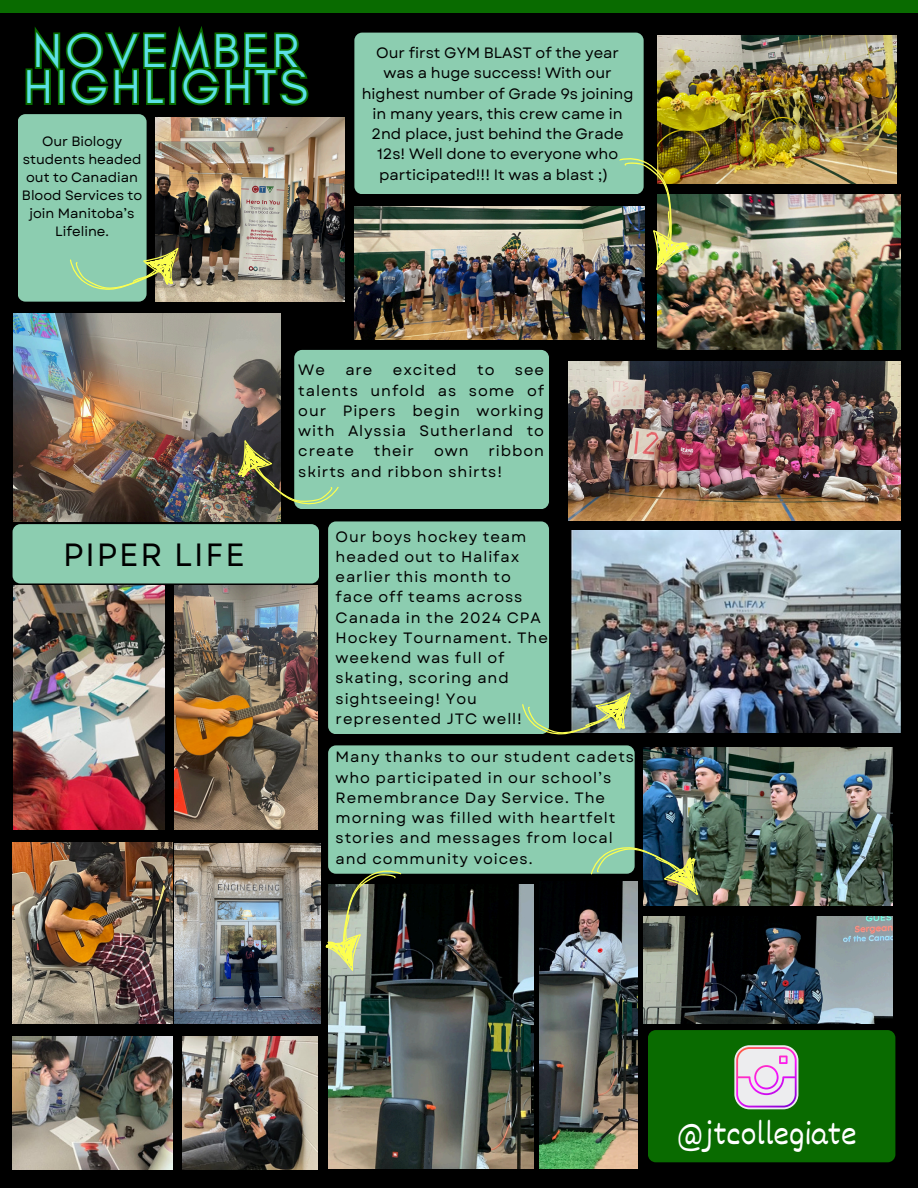
<style>
.page{position:relative;width:918px;height:1188px;background:#000}
.page>*{position:absolute;margin:0;border:0;box-sizing:border-box;transform-origin:0 0}
.t1{font:48.3px/36px "Glacial Indifference";letter-spacing:.07em;color:#5ce1e6}
.t2{font:33.45px "Dekko";color:#fff}
.t3{font:32.1px "Garet";letter-spacing:.06em;color:#000}
.t4{font:15px/20.2px "Garet";letter-spacing:.06em;color:#000}
.t5{font:15px/20.2px "Garet";color:#000;text-align:center}
.t6{font:13.5px/18px "Garet";color:#000;text-align:center}
</style>
<div class="page">
<div style="left:0;top:0;width:918px;height:12px;background:#096b00"></div>
<img style="left:657px;top:35px;width:240px;height:148px">
<img style="left:14px;top:313px;width:267px;height:208px">
<img style="left:13px;top:843px;width:159px;height:181px">
<img style="left:657px;top:194px;width:243px;height:155px">
<div style="left:354px;top:33px;width:289px;height:161px;background:#8ccdb0;border-radius:8px"></div>
<div style="left:328px;top:521px;width:221px;height:213px;background:#8ccdb0;border-radius:8px"></div>
<div style="left:13px;top:524px;width:306px;height:59px;background:#8ccdb0;border-radius:8px"></div>
<div style="left:328px;top:745px;width:306px;height:129px;background:#8ccdb0;border-radius:8px"></div>
<svg style="left:25px;top:26px;width:284px;height:80px"></svg>
<img style="left:619px;top:148px;width:83px;height:131px">
<img style="left:644px;top:748px;width:248px;height:157px">
<div style="left:648px;top:1030px;width:247px;height:132px;background:#096b00;border-radius:8px"></div>
<svg style="left:734px;top:1045px;width:64px;height:64px"></svg>
<svg style="left:736px;top:1047px;width:61px;height:60px;background:#e7c3e5"></svg>
<img style="left:354px;top:206px;width:291px;height:133px">
<img style="left:644px;top:916px;width:248px;height:107px">
<div style="left:294px;top:350px;width:255px;height:159px;background:#8ccdb0;border-radius:8px"></div>
<img style="left:13px;top:1036px;width:159px;height:133px">
<img style="left:183px;top:1036px;width:135px;height:133px">
<svg style="left:231px;top:436px;width:108px;height:78px"></svg>
<img style="left:156px;top:118px;width:189px;height:183px">
<div style="left:18px;top:114px;width:129px;height:188px;background:#8ccdb0;border-radius:8px"></div>
<svg style="left:63px;top:226px;width:127px;height:88px"></svg>
<img style="left:569px;top:361px;width:331px;height:160px">
<img style="left:571px;top:530px;width:330px;height:203px">
<svg style="left:515px;top:670px;width:128px;height:89px"></svg>
<img style="left:585px;top:825px;width:125px;height:85px">
<img style="left:175px;top:844px;width:145px;height:180px">
<img style="left:14px;top:586px;width:151px;height:244px">
<img style="left:175px;top:586px;width:143px;height:244px">
<img style="left:328px;top:884px;width:206px;height:284px">
<img style="left:539px;top:882px;width:98px;height:286px">
<img style="left:320px;top:862px;width:99px;height:115px">
<h1 class="t1" style="left:24px;top:32px;width:286px">NOVEMBER<br>HIGHLIGHTS</h1>
<p class="t6" style="left:22px;top:133px;width:122px">Our Biology students headed out to Canadian<br>Blood Services to join Manitoba’s<br>Lifeline.</p>
<p class="t5" style="left:362px;top:43px;width:273px">Our first GYM BLAST of the year was a huge success! With our highest number of Grade 9s joining in many years, this crew came in<br>2nd place, just behind the Grade<br>12s! Well done to everyone who participated!!! It was a blast ;)</p>
<p class="t3" style="left:63px;top:531px;width:183px">PIPER LIFE</p>
<p class="t4" style="left:298px;top:360px;width:28px">We</p>
<p class="t4" style="left:345px;top:360px;width:29px">are</p>
<p class="t4" style="left:393px;top:360px;width:65px">excited</p>
<p class="t4" style="left:477px;top:360px;width:19px">to</p>
<p class="t4" style="left:298px;top:360px;width:247px;text-align:justify;text-indent:217px">see talents unfold as some of our Pipers begin working with Alyssia Sutherland to create</p>
<p class="t4" style="left:298px;top:441px;width:247px;text-indent:190px">ribbon skirts and ribbon shirts!</p>
<p class="t4" style="left:374px;top:441px;width:42px">their</p>
<p class="t4" style="left:434px;top:441px;width:36px">own</p>
<p class="t4" style="left:336px;top:526px;width:214px">Our boys hockey team headed out to Halifax earlier this month to face off teams across<br>Canada in the 2024 CPA<br>Hockey Tournament. The weekend was full of skating, scoring and sightseeing! You represented JTC well!</p>
<p class="t4" style="left:336px;top:747px;width:300px">Many thanks to our student cadets who participated in our school’s<br>Remembrance Day Service. The morning was filled with heartfelt stories and messages from local and community voices.</p>
<p class="t2" style="left:676px;top:1113px;width:183px">@jtcollegiate</p>
</div>
